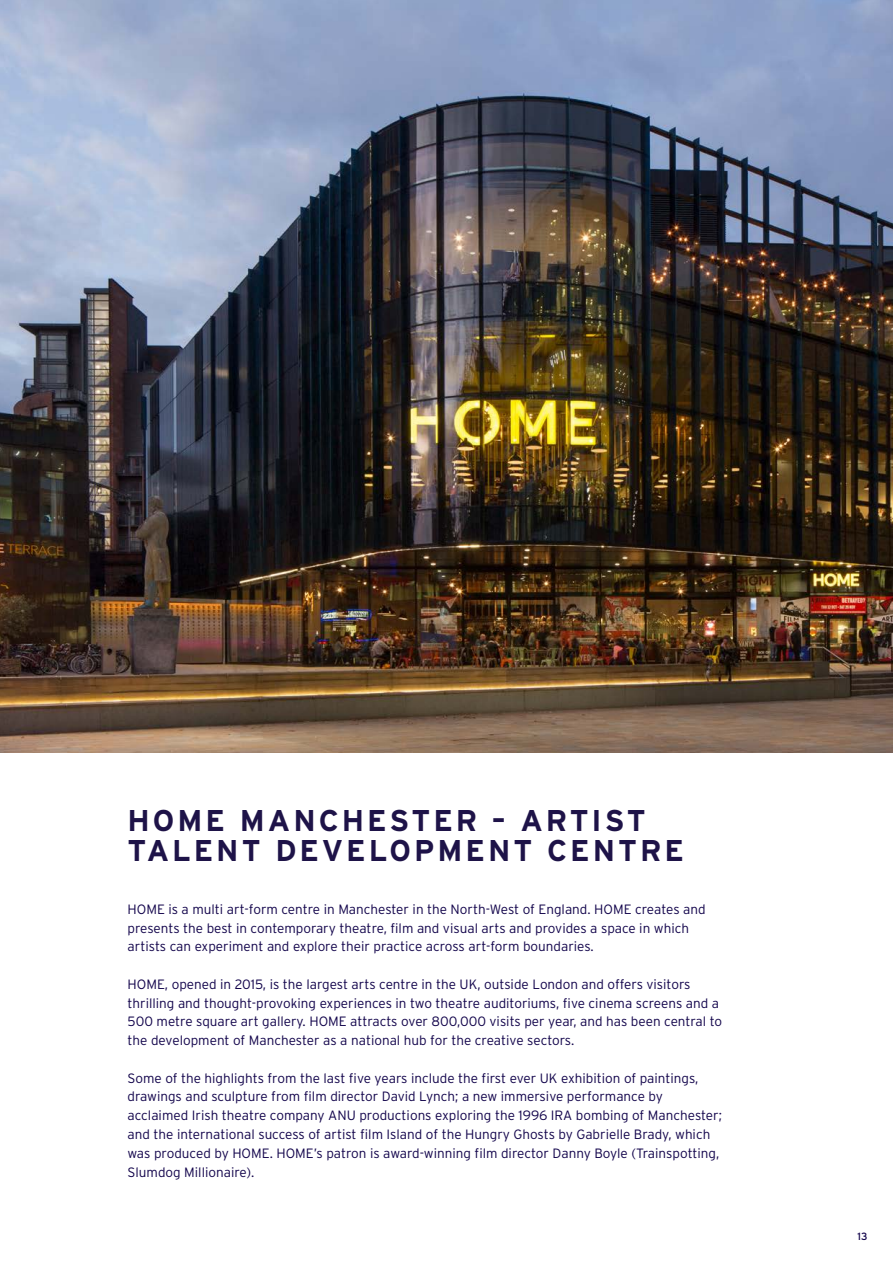
<style>
.page{position:relative;width:893px;height:1263px;background:#fff}
.page>*{position:absolute;margin:0;border:0;box-sizing:border-box;transform-origin:0 0}
.t1{font:700 30px/30px "Interstate";letter-spacing:.1em;color:#1e1348}
.t2{font:300 13.5px/18.8px "Interstate";color:#12044b}
.t3{font:10.5px "Interstate";color:#12044b}
</style>
<div class="page">
<img style="left:0;top:0;width:893px;height:753px">
<h1 class="t1" style="left:128px;top:806px;width:558px">HOME MANCHESTER – ARTIST<br>TALENT DEVELOPMENT CENTRE</h1>
<p class="t2" style="left:128px;top:900px;width:580px">HOME is a multi art-form centre in Manchester in the North-West of England. HOME creates and presents the best in contemporary theatre, film and visual arts and provides a space in which artists can experiment and explore their practice across art-form boundaries.</p>
<p class="t2" style="left:128px;top:975px;width:596px">HOME, opened in 2015, is the largest arts centre in the UK, outside London and offers visitors thrilling and thought-provoking experiences in two theatre auditoriums, five cinema screens and a 500 metre square art gallery. HOME attracts over 800,000 visits per year, and has been central to the development of Manchester as a national hub for the creative sectors.</p>
<p class="t2" style="left:128px;top:1068px;width:596px">Some of the highlights from the last five years include the first ever UK exhibition of paintings, drawings and sculpture from film director David Lynch; a new immersive performance by acclaimed Irish theatre company ANU productions exploring the 1996 IRA bombing of Manchester; and the international success of artist film Island of the Hungry Ghosts by Gabrielle Brady, which was produced by HOME. HOME’s patron is award-winning film director Danny Boyle (Trainspotting, Slumdog Millionaire).</p>
<p class="t3" style="left:857px;top:1230px;width:12px">13</p>
</div>
